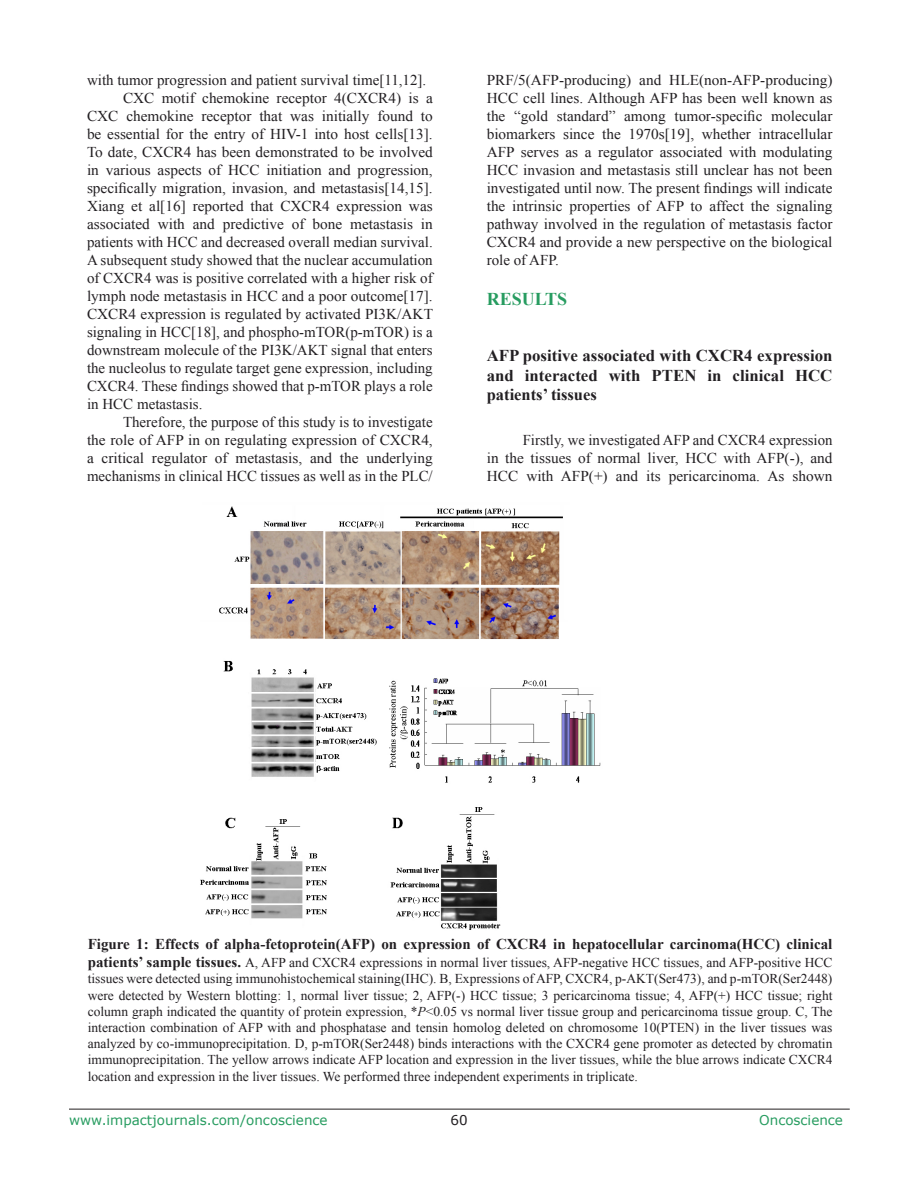
<style>
.page{position:relative;width:918px;height:1188px;background:#fff}
.page>*{position:absolute;margin:0;border:0;box-sizing:border-box;transform-origin:0 0}
.Heading{font:700 18px "Times New Roman";color:#279c60}
.SubHeading{font:700 16.5px/19.8px "Times New Roman";color:#221f22;text-align:justify}
.BodyText{font:15px/18px "Times New Roman";color:#221f22;text-align:justify}
.FigureText{font:700 15px "Times New Roman";color:#221f22}
.FigureText-2{font:13.5px/16.2px "Times New Roman";color:#221f22;text-align:justify}
.t1{font:13.5px "Verdana";color:#279c60}
.t2{font:13.5px "Verdana";color:#221f22}
.s1{font-weight:700;font-size:15px}
.s2{font-style:italic}
</style>
<div class="page">
<hr style="left:69px;top:1109px;width:781px;height:1px;background:#231f20">
<img style="left:200px;top:506px;width:401px;height:424px">
<p class="BodyText" style="left:87px;top:71px;width:341px">with tumor progression and patient survival time[11,12].</p>
<p class="BodyText" style="left:87px;top:89px;width:348px;text-indent:36px">CXC motif chemokine receptor 4(CXCR4) is a CXC chemokine receptor that was initially found to be essential for the entry of HIV-1 into host cells[13].<br>To date, CXCR4 has been demonstrated to be involved in various aspects of HCC initiation and progression, specifically migration, invasion, and metastasis[14,15].<br>Xiang et al[16] reported that CXCR4 expression was associated with and predictive of bone metastasis in patients with HCC and decreased overall median survival.<br>A subsequent study showed that the nuclear accumulation of CXCR4 was is positive correlated with a higher risk of lymph node metastasis in HCC and a poor outcome[17].<br>CXCR4 expression is regulated by activated PI3K/AKT signaling in HCC[18], and phospho-mTOR(p-mTOR) is a downstream molecule of the PI3K/AKT signal that enters the nucleolus to regulate target gene expression, including CXCR4. These findings showed that p-mTOR plays a role in HCC metastasis.</p>
<p class="BodyText" style="left:87px;top:413px;width:347px;text-indent:36px">Therefore, the purpose of this study is to investigate the role of AFP in on regulating expression of CXCR4, a critical regulator of metastasis, and the underlying mechanisms in clinical HCC tissues as well as in the PLC/</p>
<p class="BodyText" style="left:487px;top:71px;width:347px">PRF/5(AFP-producing) and HLE(non-AFP-producing)<br>HCC cell lines. Although AFP has been well known as the “gold standard” among tumor-specific molecular biomarkers since the 1970s[19], whether intracellular AFP serves as a regulator associated with modulating HCC invasion and metastasis still unclear has not been investigated until now. The present findings will indicate the intrinsic properties of AFP to affect the signaling pathway involved in the regulation of metastasis factor CXCR4 and provide a new perspective on the biological role of AFP.</p>
<p class="Heading" style="left:487px;top:287px;width:82px">RESULTS</p>
<p class="SubHeading" style="left:487px;top:345px;width:347px">AFP positive associated with CXCR4 expression and interacted with PTEN in clinical HCC patients’ tissues</p>
<p class="BodyText" style="left:487px;top:431px;width:347px;text-indent:36px">Firstly, we investigated AFP and CXCR4 expression in the tissues of normal liver, HCC with AFP(-), and HCC with AFP(+) and its pericarcinoma. As shown</p>
<p class="FigureText" style="left:88px;top:934px;width:746px">Figure 1: Effects of alpha-fetoprotein(AFP) on expression of CXCR4 in hepatocellular carcinoma(HCC) clinical</p>
<p class="FigureText-2" style="left:88px;top:954px;width:746px"><span class="s1">patients’ sample tissues.</span> A, AFP and CXCR4 expressions in normal liver tissues, AFP-negative HCC tissues, and AFP-positive HCC tissues were detected using immunohistochemical staining(IHC). B, Expressions of AFP, CXCR4, p-AKT(Ser473), and p-mTOR(Ser2448) were detected by Western blotting: 1, normal liver tissue; 2, AFP(-) HCC tissue; 3 pericarcinoma tissue; 4, AFP(+) HCC tissue; right column graph indicated the quantity of protein expression, *<span class="s2">P</span>&lt;0.05 vs normal liver tissue group and pericarcinoma tissue group. C, The interaction combination of AFP with and phosphatase and tensin homolog deleted on chromosome 10(PTEN) in the liver tissues was analyzed by co-immunoprecipitation. D, p-mTOR(Ser2448) binds interactions with the CXCR4 gene promoter as detected by chromatin immunoprecipitation. The yellow arrows indicate AFP location and expression in the liver tissues, while the blue arrows indicate CXCR4 location and expression in the liver tissues. We performed three independent experiments in triplicate.</p>
<p class="t1" style="left:69px;top:1111px;width:260px">www.impactjournals.com/oncoscience</p>
<p class="t2" style="left:450px;top:1111px;width:19px">60</p>
<p class="t1" style="left:759px;top:1111px;width:85px">Oncoscience</p>
</div>
